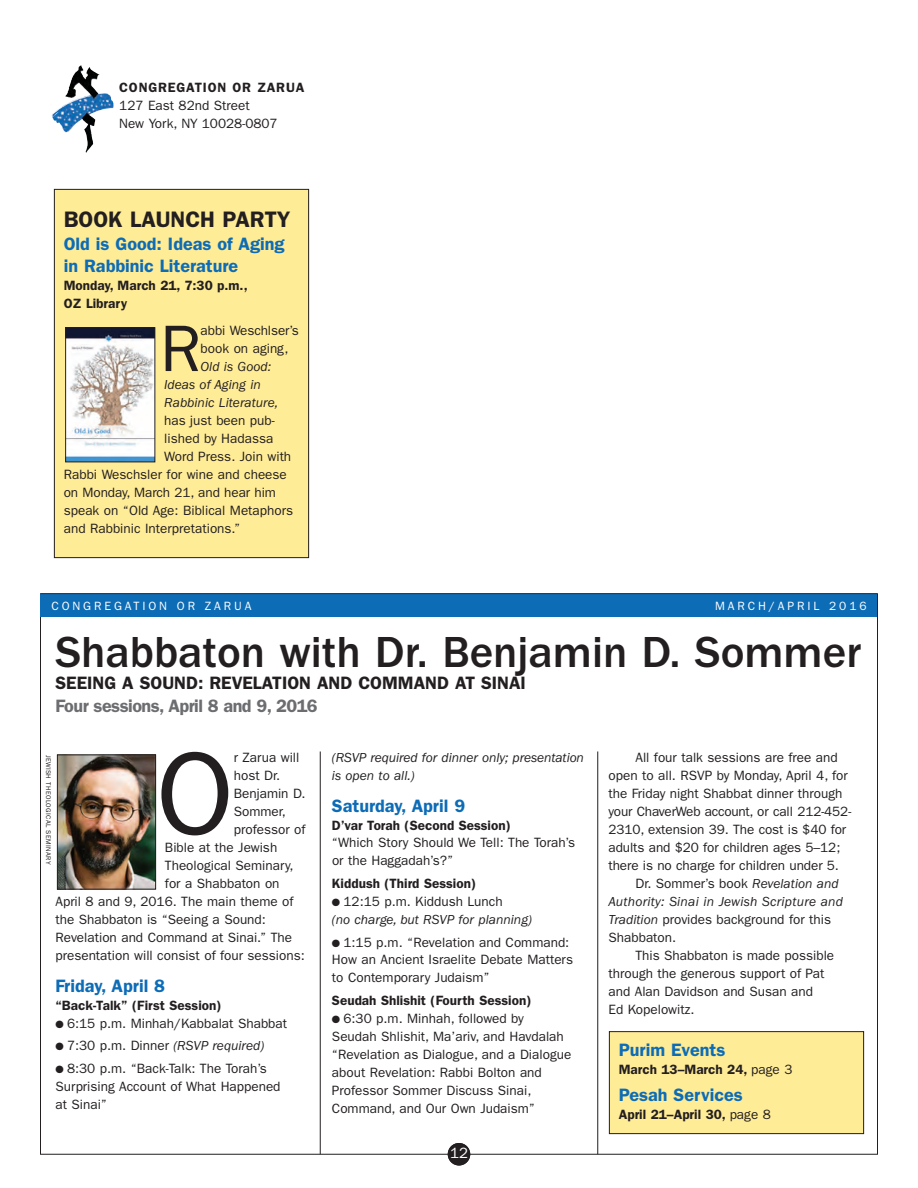
<style>
.page{position:relative;width:918px;height:1188px;background:#fff}
.page>*{position:absolute;margin:0;border:0;box-sizing:border-box;transform-origin:0 0}
.t1{font:118.5px "Franklin Gothic";color:#231f20}
.t2{font:66px "Franklin Gothic";color:#231f20}
.t3{font:500 45px "Franklin Gothic";color:#231f20}
.t4{font:600 22.5px "Franklin Gothic";color:#231f20}
.t5{font:600 18px/22.5px "Franklin Gothic";color:#0d6cb6}
.t6{font:600 18px "Franklin Gothic";color:#231f20}
.t7{font:600 18px "Franklin Gothic";letter-spacing:-.03em;color:#6c6d70}
.t8{font:15px "Franklin Gothic";color:#fff}
.t9{font:13.5px/18px "Franklin Gothic";color:#231f20}
.t10{font:italic 13.5px/18px "Franklin Gothic";color:#231f20}
.t11{font:600 13.5px/18px "Franklin Gothic";color:#231f20}
.t12{font:600 13.5px "Franklin Gothic";letter-spacing:.06em;color:#231f20}
.t13{font:12px "Franklin Gothic";letter-spacing:.24em;color:#fff}
.t14{font:6.75px "Franklin Gothic";letter-spacing:.06em;color:#231f20}
.s1{font-style:normal}
.s2{font-style:italic}
.s3{font-weight:400}
</style>
<div class="page">
<hr style="left:40px;top:1154px;width:838px;height:1px;background:#231f20">
<img style="left:52px;top:65px;width:62px;height:88px">
<div style="left:448px;top:1143px;width:22px;height:23px;background:#231f20;border-radius:50%"></div>
<hr style="left:40px;top:594px;width:1px;height:560px;background:#231f20">
<hr style="left:877px;top:594px;width:1px;height:560px;background:#231f20">
<div style="left:41px;top:594px;width:836px;height:22px;background:#0d6cb6"></div>
<hr style="left:40px;top:593px;width:838px;height:1px;background:#231f20">
<div style="left:54px;top:189px;width:255px;height:369px;background:#ffec96"></div>
<img style="left:67px;top:329px;width:86px;height:131px">
<div style="left:65px;top:327px;width:90px;height:135px;border:1px solid #231f20"></div>
<div style="left:54px;top:189px;width:255px;height:369px;border:1px solid #231f20"></div>
<img style="left:59px;top:757px;width:95px;height:131px">
<div style="left:57px;top:755px;width:99px;height:135px;border:1px solid #231f20"></div>
<hr style="left:320px;top:752px;width:1px;height:402px;background:#231f20">
<hr style="left:597px;top:752px;width:1px;height:402px;background:#231f20">
<div style="left:609px;top:1032px;width:255px;height:102px;background:#ffec96"></div>
<div style="left:609px;top:1031px;width:255px;height:103px;border:1px solid #231f20"></div>
<p class="t12" style="left:119px;top:82px;width:187px">CONGREGATION OR ZARUA</p>
<p class="t9" style="left:119px;top:97px;width:160px">127 East 82nd Street<br>New York, NY 10028-0807</p>
<h3 class="t4" style="left:64px;top:212px;width:228px">BOOK LAUNCH PARTY</h3>
<h3 class="t5" style="left:64px;top:234px;width:222px">Old is Good: Ideas of Aging in Rabbinic Literature</h3>
<p class="t11" style="left:64px;top:278px;width:186px">Monday, March 21, 7:30 p.m.,<br>OZ Library</p>
<h2 class="t2" style="left:160px;top:326px;width:42px">R</h2>
<p class="t9" style="left:201px;top:323px;width:100px">abbi Weschlser’s book on aging,</p>
<p class="t10" style="left:164px;top:359px;width:115px;text-indent:36px">Old is Good:<br>Ideas of Aging in<br>Rabbinic Literature,</p>
<p class="t9" style="left:164px;top:413px;width:112px">has just been pub-</p>
<p class="t9" style="left:164px;top:431px;width:111px">lished by Hadassa</p>
<p class="t9" style="left:164px;top:449px;width:129px">Word Press. Join with</p>
<p class="t9" style="left:64px;top:467px;width:225px">Rabbi Weschsler for wine and cheese</p>
<p class="t9" style="left:64px;top:485px;width:214px">on Monday, March 21, and hear him</p>
<p class="t9" style="left:64px;top:503px;width:231px">speak on “Old Age: Biblical Metaphors</p>
<p class="t9" style="left:64px;top:521px;width:178px">and Rabbinic Interpretations.”</p>
<p class="t13" style="left:51px;top:601px;width:202px">CONGREGATION OR ZARUA</p>
<p class="t13" style="left:715px;top:601px;width:153px">MARCH/APRIL 2016</p>
<h3 class="t3" style="left:56px;top:637px;width:807px">Shabbaton with Dr. Benjamin D. Sommer</h3>
<h3 class="t6" style="left:56px;top:677px;width:472px">SEEING A SOUND: REVELATION AND COMMAND AT SINAI</h3>
<h3 class="t7" style="left:56px;top:700px;width:264px">Four sessions, April 8 and 9, 2016</h3>
<h1 class="t1" style="left:156px;top:753px;width:80px">O</h1>
<p class="t9" style="left:234px;top:750px;width:67px">r Zarua will</p>
<p class="t10" style="left:332px;top:750px;width:254px">(RSVP required for dinner only; presentation is open to all.)</p>
<h3 class="t5" style="left:332px;top:796px;width:135px">Saturday, April 9</h3>
<p class="t11" style="left:332px;top:817px;width:180px">D’var Torah (Second Session)</p>
<p class="t9" style="left:332px;top:835px;width:245px">“Which Story Should We Tell: The Torah’s or the Haggadah’s?”</p>
<p class="t11" style="left:332px;top:876px;width:146px">Kiddush (Third Session)</p>
<p class="t10" style="left:332px;top:894px;width:201px">● <span class="s1">12:15 p.m. Kiddush Lunch<br></span>(no charge, but RSVP for planning)</p>
<p class="t9" style="left:332px;top:934px;width:243px">● 1:15 p.m. “Revelation and Command:<br>How an Ancient Israelite Debate Matters to Contemporary Judaism”</p>
<p class="t11" style="left:332px;top:993px;width:201px">Seudah Shlishit (Fourth Session)</p>
<p class="t9" style="left:332px;top:1011px;width:241px">● 6:30 p.m. Minhah, followed by Seudah Shlishit, Ma’ariv, and Havdalah “Revelation as Dialogue, and a Dialogue about Revelation: Rabbi Bolton and Professor Sommer Discuss Sinai, Command, and Our Own Judaism”</p>
<p class="t9" style="left:635px;top:750px;width:204px">All four talk sessions are free and</p>
<p class="t9" style="left:608px;top:768px;width:241px">open to all. RSVP by Monday, April 4, for</p>
<p class="t9" style="left:608px;top:786px;width:236px">the Friday night Shabbat dinner through</p>
<p class="t9" style="left:608px;top:804px;width:244px">your ChaverWeb account, or call 212-452-</p>
<p class="t9" style="left:608px;top:822px;width:239px">2310, extension 39. The cost is $40 for</p>
<p class="t9" style="left:608px;top:840px;width:233px">adults and $20 for children ages 5–12;</p>
<p class="t9" style="left:608px;top:858px;width:232px">there is no charge for children under 5.</p>
<p class="t9" style="left:635px;top:876px;width:205px">Dr. Sommer’s book <span class="s2">Revelation and</span></p>
<p class="t10" style="left:608px;top:894px;width:236px">Authority: Sinai in Jewish Scripture and</p>
<p class="t9" style="left:609px;top:912px;width:224px"><span class="s2">Tradition</span> provides background for this</p>
<p class="t9" style="left:609px;top:930px;width:69px">Shabbaton.</p>
<p class="t9" style="left:636px;top:948px;width:200px">This Shabbaton is made possible</p>
<p class="t9" style="left:609px;top:966px;width:217px">through the generous support of Pat</p>
<p class="t9" style="left:608px;top:984px;width:206px">and Alan Davidson and Susan and</p>
<p class="t9" style="left:608px;top:1002px;width:87px">Ed Kopelowitz.</p>
<p class="t14" style="left:51px;top:754px;width:112px;rotate:90deg">JEWISH THEOLOGICAL SEMINARY</p>
<p class="t9" style="left:234px;top:768px;width:48px">host Dr.</p>
<p class="t9" style="left:234px;top:786px;width:73px">Benjamin D.</p>
<p class="t9" style="left:234px;top:804px;width:54px">Sommer,</p>
<p class="t9" style="left:234px;top:822px;width:73px">professor of</p>
<p class="t9" style="left:165px;top:840px;width:114px">Bible at the Jewish</p>
<p class="t9" style="left:165px;top:858px;width:130px">Theological Seminary,</p>
<p class="t9" style="left:165px;top:876px;width:116px">for a Shabbaton on</p>
<p class="t9" style="left:55px;top:894px;width:240px">April 8 and 9, 2016. The main theme of</p>
<p class="t9" style="left:55px;top:912px;width:212px">the Shabbaton is “Seeing a Sound:</p>
<p class="t9" style="left:55px;top:930px;width:238px">Revelation and Command at Sinai.” The</p>
<p class="t9" style="left:55px;top:948px;width:251px">presentation will consist of four sessions:</p>
<h3 class="t5" style="left:56px;top:976px;width:111px">Friday, April 8</h3>
<p class="t11" style="left:56px;top:997px;width:168px">“Back-Talk” (First Session)</p>
<p class="t9" style="left:56px;top:1015px;width:233px">● 6:15 p.m. Minhah/Kabbalat Shabbat</p>
<p class="t9" style="left:56px;top:1038px;width:210px">● 7:30 p.m. Dinner <span class="s2">(RSVP required)</span></p>
<p class="t9" style="left:55px;top:1060px;width:227px">● 8:30 p.m. “Back-Talk: The Torah’s<br>Surprising Account of What Happened at Sinai”</p>
<h3 class="t5" style="left:619px;top:1040px;width:108px">Purim Events</h3>
<p class="t11" style="left:619px;top:1062px;width:175px">March 13–March 24, <span class="s3">page 3</span></p>
<h3 class="t5" style="left:619px;top:1085px;width:126px">Pesah Services</h3>
<p class="t11" style="left:619px;top:1107px;width:154px">April 21–April 30, <span class="s3">page 8</span></p>
<p class="t8" style="left:450px;top:1148px;width:19px">12</p>
</div>
